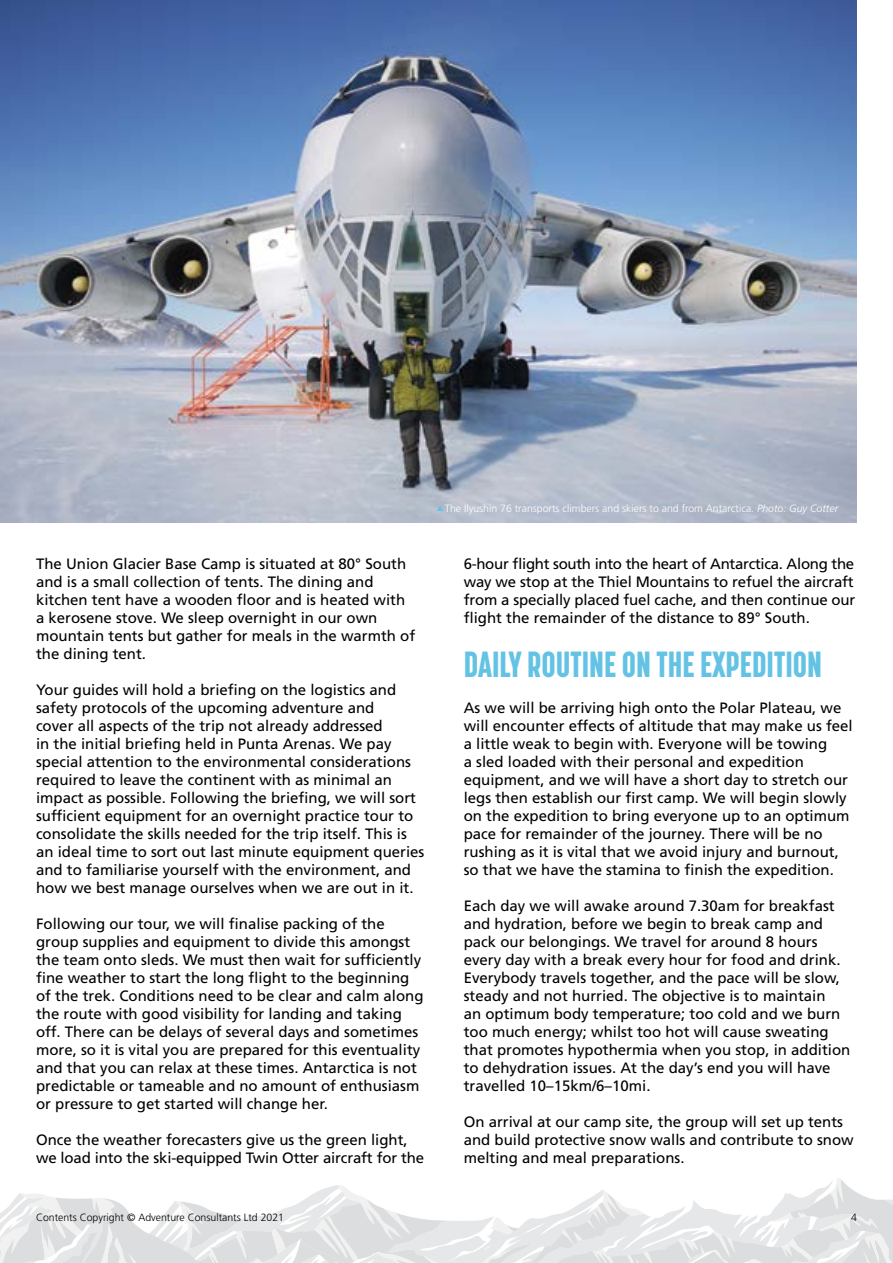
<style>
.page{position:relative;width:893px;height:1263px;background:#fff}
.page>*{position:absolute;margin:0;border:0;box-sizing:border-box;transform-origin:0 0}
.t1{font:800 36px "Korolev Compressed";color:#64c3e4}
.t2{font:15px/18px "Frutiger LT Std";color:#000}
.t3{font:300 10.5px "Frutiger LT Std";color:#fff}
.t4{font:300 10.5px "Frutiger LT Std";color:#000}
.s1{font-style:italic}
</style>
<div class="page">
<svg style="left:0;top:1178px;width:893px;height:85px"></svg>
<img style="left:0;top:0;width:857px;height:522px">
<svg style="left:437px;top:505px;width:6px;height:6px"></svg>
<p class="t2" style="left:36px;top:555px;width:381px">The Union Glacier Base Camp is situated at 80° South and is a small collection of tents. The dining and kitchen tent have a wooden floor and is heated with a kerosene stove. We sleep overnight in our own mountain tents but gather for meals in the warmth of the dining tent.</p>
<p class="t2" style="left:36px;top:681px;width:390px">Your guides will hold a briefing on the logistics and safety protocols of the upcoming adventure and<br>cover all aspects of the trip not already addressed<br>in the initial briefing held in Punta Arenas. We pay special attention to the environmental considerations required to leave the continent with as minimal an impact as possible. Following the briefing, we will sort sufficient equipment for an overnight practice tour to consolidate the skills needed for the trip itself. This is an ideal time to sort out last minute equipment queries and to familiarise yourself with the environment, and how we best manage ourselves when we are out in it.</p>
<p class="t2" style="left:36px;top:915px;width:389px">Following our tour, we will finalise packing of the group supplies and equipment to divide this amongst the team onto sleds. We must then wait for sufficiently fine weather to start the long flight to the beginning of the trek. Conditions need to be clear and calm along the route with good visibility for landing and taking off. There can be delays of several days and sometimes more, so it is vital you are prepared for this eventuality and that you can relax at these times. Antarctica is not predictable or tameable and no amount of enthusiasm or pressure to get started will change her.</p>
<p class="t2" style="left:36px;top:1131px;width:390px">Once the weather forecasters give us the green light, we load into the ski-equipped Twin Otter aircraft for the</p>
<p class="t3" style="left:445px;top:503px;width:395px">The Ilyushin 76 transports climbers and skiers to and from Antarctica. <span class="s1">Photo: Guy Cotter</span></p>
<p class="t2" style="left:464px;top:555px;width:393px;text-align:justify">6-hour flight south into the heart of Antarctica. Along the way we stop at the Thiel Mountains to refuel the aircraft from a specially placed fuel cache, and then continue our flight the remainder of the distance to 89° South.</p>
<h1 class="t1" style="left:464px;top:644px;width:360px">DAILY ROUTINE ON THE EXPEDITION</h1>
<p class="t2" style="left:464px;top:699px;width:391px">As we will be arriving high onto the Polar Plateau, we will encounter effects of altitude that may make us feel a little weak to begin with. Everyone will be towing<br>a sled loaded with their personal and expedition equipment, and we will have a short day to stretch our legs then establish our first camp. We will begin slowly on the expedition to bring everyone up to an optimum pace for remainder of the journey. There will be no rushing as it is vital that we avoid injury and burnout, so that we have the stamina to finish the expedition.</p>
<p class="t2" style="left:464px;top:897px;width:388px">Each day we will awake around 7.30am for breakfast and hydration, before we begin to break camp and pack our belongings. We travel for around 8 hours every day with a break every hour for food and drink.<br>Everybody travels together, and the pace will be slow, steady and not hurried. The objective is to maintain<br>an optimum body temperature; too cold and we burn too much energy; whilst too hot will cause sweating that promotes hypothermia when you stop, in addition to dehydration issues. At the day’s end you will have travelled 10–15km/6–10mi.</p>
<p class="t2" style="left:464px;top:1113px;width:392px">On arrival at our camp site, the group will set up tents and build protective snow walls and contribute to snow melting and meal preparations.</p>
<p class="t4" style="left:36px;top:1211px;width:250px">Contents Copyright © Adventure Consultants Ltd 2021</p>
<p class="t4" style="left:851px;top:1211px;width:7px">4</p>
</div>
